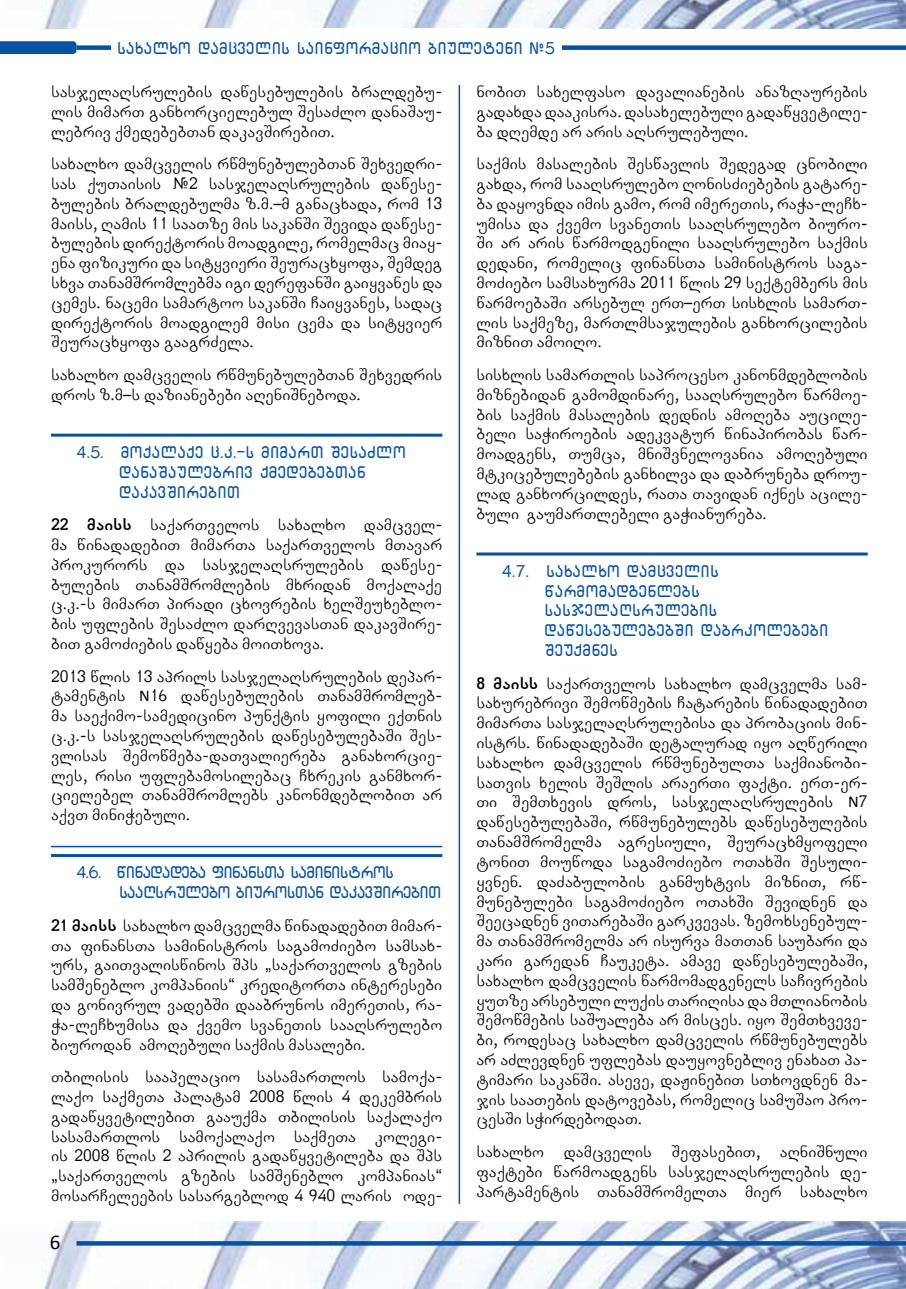
<style>
.page{position:relative;width:906px;height:1289px;background:#fff}
.page>*{position:absolute;margin:0;border:0;box-sizing:border-box;transform-origin:0 0}
.t1{font:21px "Calibri";color:#000}
.t2{font:16.5px/19.8px "H Kolkhety";color:#000;text-align:justify}
.t3{font:16.5px/19.8px "Sanet";color:#0651a0}
.t4{font:16.5px/19.8px "Sanet";letter-spacing:-.05em;color:#0651a0}
.s1{font-family:"Calibri"}
.s2{font-weight:700}
</style>
<div class="page">
<img style="left:43px;top:1221px;width:863px;height:67px">
<img style="left:43px;top:0;width:863px;height:28px">
<div style="left:77px;top:45px;width:829px;height:5px;background:#0651a0"></div>
<svg style="left:77px;top:1241px;width:829px;height:4px;background:#0d55a2"></svg>
<div style="left:111px;top:28px;width:450px;height:39px;background:#fff"></div>
<svg style="left:0;top:41px;width:77px;height:13px"></svg>
<hr style="left:458px;top:85px;width:2px;height:1118px;background:#0651a0">
<hr style="left:51px;top:433px;width:391px;height:3px;background:#0651a0">
<hr style="left:51px;top:854px;width:391px;height:3px;background:#0651a0">
<hr style="left:476px;top:552px;width:391px;height:3px;background:#0651a0">
<hr style="left:51px;top:845px;width:391px;height:2px;background:#0651a0">
<p class="t3" style="left:117px;top:38px;width:439px">SAXALXO DAMCVELIS SAINFORMACIO BIULETENI #5</p>
<p class="t2" style="left:51px;top:83px;width:393px">SASJELARSRULEBIS DAWESEBULEBIS BRALDEBU-LIS MIMART GANXORCIELEBUL SESAZLO DANASAU-LEBRIV QMEDEBEBTAN DAKAVSIREBIT.</p>
<p class="t2" style="left:51px;top:155px;width:393px">SAXALXO DAMCVELIS RWMUNEBULEBTAN SEXVEDRI-SAS QUTAISIS #2 SASJELARSRULEBIS DAWESE-BULEBIS BRALDEBULMA Z.M.<span class="s1">–</span>M GANACXADA, ROM 13<br>MAISS, RAMIS 11 SAATZE MIS SAKANSI SEVIDA DAWESE-BULEBIS DIREQTORIS MOADGILE, ROMELMAC MIAY-ENA FIZIKURI DA SITYVIERI SEURACXYOFA, SEMDEG SXVA TANAMSROMLEBMA IGI DEREFANSI GAIYVANES DA CEMES. NACEMI SAMARTOO SAKANSI CAIYVANES, SADAC DIREQTORIS MOADGILEM MISI CEMA DA SITYVIER SEURACXYOFA GAAGRZELA.</p>
<p class="t2" style="left:51px;top:366px;width:393px">SAXALXO DAMCVELIS RWMUNEBULEBTAN SEXVEDRIS<br>DROS Z.M<span class="s1">–</span>S DAZIANEBEBI ARENISNEBODA.</p>
<p class="t2" style="left:476px;top:83px;width:393px">NOBIT SAXELFASO DAVALIANEBIS ANAZRAUREBIS GADAXDA DAAKISRA. DASAXELEBULI GADAWYVETILE-BA DREMDE AR ARIS ARSRULEBULI.</p>
<p class="t2" style="left:476px;top:155px;width:393px">SAQMIS MASALEBIS SESWAVLIS SEDEGAD CNOBILI GAXDA, ROM SAARSRULEBO RONISZIEBEBIS GATARE-BA DAYOVNDA IMIS GAMO, ROM IMERETIS, RAWA-LECX-UMISA DA QVEMO SVANETIS SAARSRULEBO BIURO-SI AR ARIS WARMODGENILI SAARSRULEBO SAQMIS DEDANI, ROMELIC FINANSTA SAMINISTROS SAGA-MOZIEBO SAMSAXURMA 2011 WLIS 29 SEQTEMBERS MIS WARMOEBASI ARSEBUL ERT<span class="s1">–</span>ERT SISXLIS SAMART-LIS SAQMEZE, MARTLMSAJULEBIS GANXORCILEBIS MIZNIT AMOIRO.</p>
<p class="t2" style="left:476px;top:366px;width:393px">SISXLIS SAMARTLIS SAPROCESO KANONMDEBLOBIS MIZNEBIDAN GAMOMDINARE, SAARSRULEBO WARMOE-BIS SAQMIS MASALEBIS DEDNIS AMOREBA AUCILE-BELI SAWIROEBIS ADEKVATUR WINAPIROBAS WAR-MOADGENS, TUMCA, MNISVNELOVANIA AMOREBULI MTKICEBULEBEBIS GANXILVA DA DABRUNEBA DROU-LAD GANXORCILDES, RATA TAVIDAN IQNES ACILE-BULI GAUMARTLEBELI GAWIANUREBA.</p>
<p class="t3" style="left:119px;top:442px;width:288px;text-indent:-43px">4.5. MOQALAQE C.K.-S MIMART SESAZLO<br>DANASAULEBRIV QMEDEBEBTAN<br>DAKAVSIREBIT</p>
<p class="t2" style="left:51px;top:516px;width:393px"><span class="s2">22 MAISS</span> SAQARTVELOS SAXALXO DAMCVEL-MA WINADADEBIT MIMARTA SAQARTVELOS MTAVAR PROKURORS DA SASJELARSRULEBIS DAWESE-BULEBIS TANAMSROMLEBIS MXRIDAN MOQALAQE C.K.-S MIMART PIRADI CXOVREBIS XELSEUXEBLO-BIS UFLEBIS SESAZLO DARRVEVASTAN DAKAVSIRE-BIT GAMOZIEBIS DAWYEBA MOITXOVA.</p>
<p class="t2" style="left:51px;top:667px;width:393px">2013 WLIS 13 APRILS SASJELARSRULEBIS DEPAR-TAMENTIS <span class="s1">N</span>16 DAWESEBULEBIS TANAMSROMLEB-MA SAEQIMO-SAMEDICINO PUNQTIS YOFILI EQTNIS C.K.-S SASJELARSRULEBIS DAWESEBULEBASI SES-VLISAS SEMOWMEBA-DATVALIEREBA GANAXORCIE-LES, RISI UFLEBAMOSILEBAC CXREKIS GANMXOR-CIELEBEL TANAMSROMLEBS KANONMDEBLOBIT AR AQVT MINIWEBULI.</p>
<p class="t3" style="left:544px;top:561px;width:285px;text-indent:-43px">4.7. SAXALXO DAMCVELIS<br>WARMOMADGENLEBS<br>SASJELARSRULEBIS<br>DAWESEBULEBEBSI DABRKOLEBEBI<br>SEUQMNES</p>
<p class="t2" style="left:476px;top:674px;width:393px"><span class="s2">8 MAISS</span> SAQARTVELOS SAXALXO DAMCVELMA SAM-SAXUREBRIVI SEMOWMEBIS CATAREBIS WINADADEBIT MIMARTA SASJELARSRULEBISA DA PROBACIIS MIN-ISTRS. WINADADEBASI DETALURAD IYO ARWERILI SAXALXO DAMCVELIS RWMUNEBULTA SAQMIANOBI-SATVIS XELIS SESLIS ARAERTI FAQTI. ERT-ER-TI SEMTXEVIS DROS, SASJELARSRULEBIS <span class="s1">N</span>7<br>DAWESEBULEBASI, RWMUNEBULEBS DAWESEBULEBIS TANAMSROMELMA AGRESIULI, SEURACXMYOFELI TONIT MOUWODA SAGAMOZIEBO OTAXSI SESULI-YVNEN. DAZABULOBIS GANMUXTVIS MIZNIT, RW-MUNEBULEBI SAGAMOZIEBO OTAXSI SEVIDNEN DA SEECADNEN VITAREBASI GARKVEVAS. ZEMOXSENEBUL-MA TANAMSROMELMA AR ISURVA MATTAN SAUBARI DA KARI GAREDAN CAUKETA. AMAVE DAWESEBULEBASI, SAXALXO DAMCVELIS WARMOMADGENELS SACIVREBIS YUTZE ARSEBULI LUQIS TARIRISA DA MTLIANOBIS SEMOWMEBIS SASUALEBA AR MISCES. IYO SEMTXVEVE-BI, RODESAC SAXALXO DAMCVELIS RWMUNEBULEBS AR AZLEVDNEN UFLEBAS DAUYOVNEBLIV ENAXAT PA-TIMARI SAKANSI. ASEVE, DAJINEBIT STXOVDNEN MA-JIS SAATEBIS DATOVEBAS, ROMELIC SAMUSAO PRO-CESSI SWIRDEBODAT.</p>
<p class="t2" style="left:476px;top:1142px;width:393px">SAXALXO DAMCVELIS SEFASEBIT, ARNISNULI FAQTEBI WARMOADGENS SASJELARSRULEBIS DE-PARTAMENTIS TANAMSROMELTA MIER SAXALXO</p>
<p class="t4" style="left:119px;top:862px;width:324px;text-indent:-43px">4.6. WINADADEBA FINANSTA SAMINISTROS<br>SAARSRULEBO BIUROSTAN DAKAVSIREBIT</p>
<p class="t2" style="left:51px;top:916px;width:393px"><span class="s2">21 MAISS</span> SAXALXO DAMCVELMA WINADADEBIT MIMAR-TA FINANSTA SAMINISTROS SAGAMOZIEBO SAMSAX-URS, GAITVALISWINOS SPS `SAQARTVELOS GZEBIS SAMSENEBLO KOMPANIIS~ KREDITORTA INTERESEBI DA GONIVRUL VADEBSI DAABRUNOS IMERETIS, RA-WA-LECXUMISA DA QVEMO SVANETIS SAARSRULEBO BIURODAN AMOREBULI SAQMIS MASALEBI.</p>
<p class="t2" style="left:51px;top:1067px;width:393px">TBILISIS SAAPELACIO SASAMARTLOS SAMOQA-LAQO SAQMETA PALATAM 2008 WLIS 4 DEKEMBRIS GADAWYVETILEBIT GAAUQMA TBILISIS SAQALAQO SASAMARTLOS SAMOQALAQO SAQMETA KOLEGI-IS 2008 WLIS 2 APRILIS GADAWYVETILEBA DA SPS `SAQARTVELOS GZEBIS SAMSENEBLO KOMPANIAS~ MOSARCELEEBIS SASARGEBLOD 4 940 LARIS ODE-</p>
<p class="t1" style="left:50px;top:1228px;width:12px">6</p>
</div>
